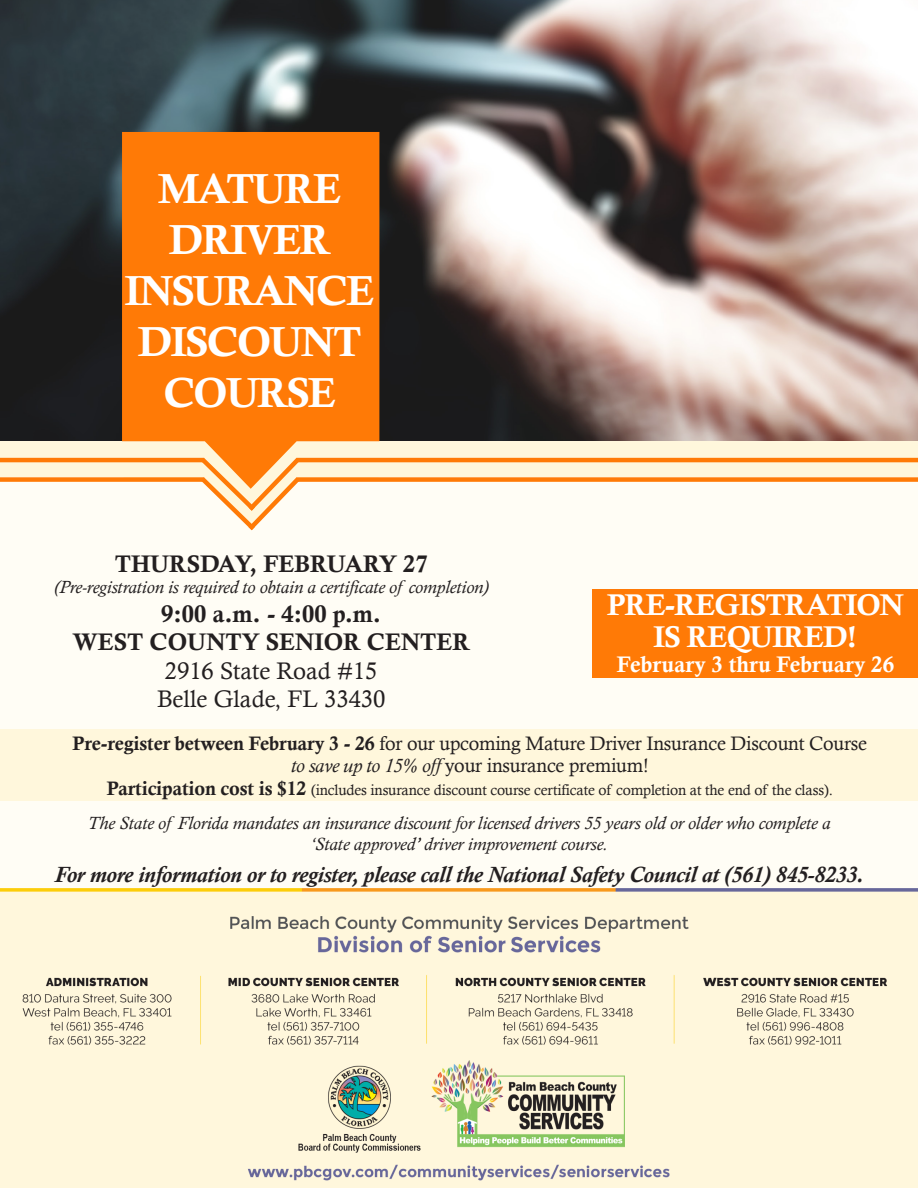
<style>
.page{position:relative;width:918px;height:1188px;background:#fff}
.page>*{position:absolute;margin:0;border:0;box-sizing:border-box;transform-origin:0 0}
.t1{font:42px/51px "Calis MT Bol";letter-spacing:-.04em;color:#fff}
.t2{font:30px "Calis MT Bol";letter-spacing:-.03em;color:#fff}
.t3{font:24px "Calis MT Bol";color:#231f20}
.t4{font:24px "Calisto";color:#231f20}
.t5{font:italic 700 22.5px "Calisto";letter-spacing:-.015em;color:#231f20}
.t6{font:22.5px "Calis MT Bol";color:#fff}
.t7{font:19.5px "Calisto";letter-spacing:-.01em;color:#231f20}
.t8{font:italic 18px "Calisto";color:#231f20}
.t9{font:15px "Calisto";letter-spacing:-.01em;color:#231f20}
.s1{font-family:"Calis MT Bol"}
.s2{font-style:italic}
.s3{font-family:"Calis MT Bol";font-size:19.5px}
</style>
<div class="page">
<div style="left:0;top:459px;width:918px;height:445px;background:#fffdf5"></div>
<img style="left:0;top:889px;width:918px;height:299px">
<div style="left:593px;top:589px;width:325px;height:89px;background:#ff7a06"></div>
<img style="left:0;top:0;width:918px;height:441px">
<div style="left:0;top:441px;width:918px;height:35px;background:#fff7dc"></div>
<hr style="left:0;top:458px;width:204px;height:4px;background:#ff7a06">
<hr style="left:296px;top:458px;width:622px;height:4px;background:#ff7a06">
<div style="left:0;top:477px;width:204px;height:5px;background:#ff7a06"></div>
<div style="left:296px;top:477px;width:622px;height:5px;background:#ff7a06"></div>
<svg style="left:209px;top:489px;width:83px;height:42px"></svg>
<svg style="left:122px;top:132px;width:257px;height:357px;background:#fe8519"></svg>
<div style="left:0;top:729px;width:918px;height:72px;background:#fff7dc"></div>
<p class="t1" style="left:158px;top:163px;width:185px">MATURE<br>DRIVER</p>
<p class="t1" style="left:125px;top:265px;width:251px">INSURANCE</p>
<p class="t1" style="left:138px;top:316px;width:225px;text-align:center">DISCOUNT<br>COURSE</p>
<p class="t3" style="left:115px;top:550px;width:314px">THURSDAY, FEBRUARY 27</p>
<p class="t8" style="left:54px;top:577px;width:436px">(Pre-registration is required to obtain a certificate of completion)</p>
<p class="t3" style="left:161px;top:600px;width:221px">9:00 a.m. - 4:00 p.m.</p>
<p class="t3" style="left:72px;top:628px;width:399px">WEST COUNTY SENIOR CENTER</p>
<p class="t4" style="left:165px;top:656px;width:214px">2916 State Road #15</p>
<p class="t4" style="left:157px;top:685px;width:230px">Belle Glade, FL 33430</p>
<p class="t2" style="left:607px;top:588px;width:298px">PRE-REGISTRATION</p>
<p class="t2" style="left:654px;top:620px;width:205px">IS REQUIRED!</p>
<p class="t6" style="left:617px;top:652px;width:279px">February 3 thru February 26</p>
<p class="t7" style="left:73px;top:732px;width:796px"><span class="s1">Pre-register between February 3 - 26</span> for our upcoming Mature Driver Insurance Discount Course</p>
<p class="t7" style="left:291px;top:754px;width:359px"><span class="s2">to save up to 15% off</span> your insurance premium!</p>
<p class="t9" style="left:107px;top:781px;width:728px"><span class="s3">Participation cost is $12</span> (includes insurance discount course certificate of completion at the end of the class).</p>
<p class="t8" style="left:88px;top:812px;width:744px">The State of Florida mandates an insurance discount for licensed drivers 55 years old or older who complete a</p>
<p class="t8" style="left:310px;top:833px;width:299px">‘State approved’ driver improvement course.</p>
<p class="t5" style="left:55px;top:861px;width:810px">For more information or to register, please call the National Safety Council at (561) 845-8233.</p>
</div>
